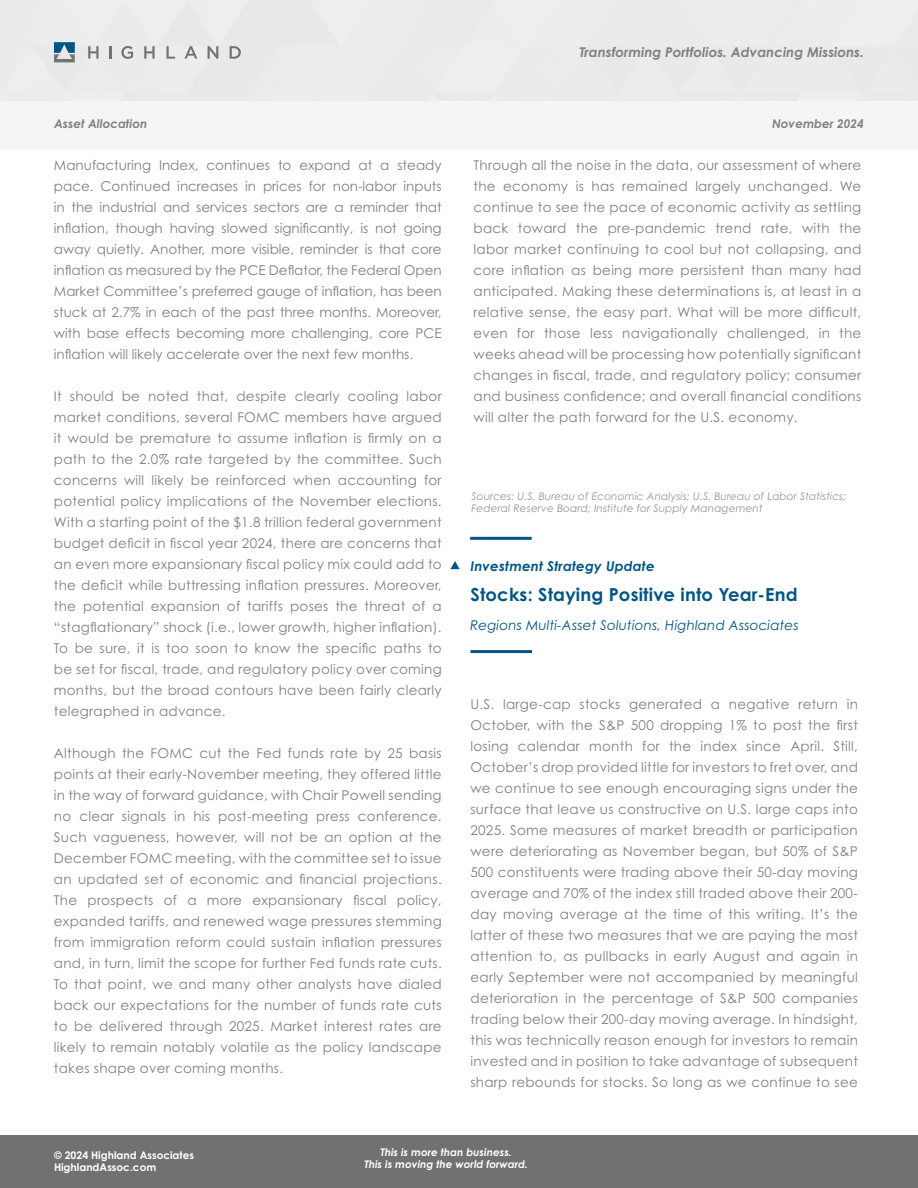
<style>
.page{position:relative;width:918px;height:1188px;background:#fff}
.page>*{position:absolute;margin:0;border:0;box-sizing:border-box;transform-origin:0 0}
.t1{font:700 18px "Century Gothic Std";letter-spacing:.01em;color:#005587}
.t2{font:13.5px/21px "Century Gothic Std";letter-spacing:.02em;color:#7e8083;text-align:justify}
.t3{font:italic 13.5px "Century Gothic Std";letter-spacing:.01em;color:#005587}
.t4{font:italic 700 13.5px "Century Gothic Std";color:#7e8083}
.t5{font:italic 700 13.5px "Century Gothic Std";letter-spacing:.01em;color:#005587}
.t6{font:italic 700 12px "Century Gothic Std";color:#7e8083}
.t7{font:italic 10.5px/12.6px "Century Gothic Std";letter-spacing:.01em;color:#939598}
.t8{font:italic 700 10.5px/12.6px "Century Gothic Std";color:#fff;text-align:center}
.t9{font:700 10.5px/12.6px "Century Gothic Std";color:#fff}
</style>
<div class="page">
<div style="left:0;top:1135px;width:918px;height:53px;background:#707272"></div>
<svg style="left:54px;top:42px;width:21px;height:20px"></svg>
<svg style="left:88px;top:46px;width:11px;height:13px"></svg>
<svg style="left:110px;top:46px;width:2px;height:13px"></svg>
<svg style="left:121px;top:46px;width:12px;height:13px"></svg>
<svg style="left:144px;top:46px;width:11px;height:13px"></svg>
<svg style="left:166px;top:46px;width:9px;height:13px"></svg>
<svg style="left:184px;top:46px;width:13px;height:13px"></svg>
<svg style="left:208px;top:46px;width:10px;height:13px"></svg>
<svg style="left:230px;top:46px;width:11px;height:13px"></svg>
<div style="left:0;top:102px;width:918px;height:48px;background:#f5f5f5"></div>
<svg style="left:450px;top:561px;width:10px;height:8px"></svg>
<hr style="left:470px;top:537px;width:62px;height:3px;background:#005587">
<hr style="left:470px;top:650px;width:62px;height:3px;background:#005587">
<p class="t6" style="left:54px;top:116px;width:95px">Asset Allocation</p>
<p class="t2" style="left:54px;top:154px;width:389px">Manufacturing Index, continues to expand at a steady pace. Continued increases in prices for non-labor inputs in the industrial and services sectors are a reminder that inflation, though having slowed significantly, is not going away quietly. Another, more visible, reminder is that core inflation as measured by the PCE Deflator, the Federal Open Market Committee’s preferred gauge of inflation, has been stuck at 2.7% in each of the past three months. Moreover, with base effects becoming more challenging, core PCE inflation will likely accelerate over the next few months.</p>
<p class="t2" style="left:54px;top:385px;width:389px">It should be noted that, despite clearly cooling labor market conditions, several FOMC members have argued it would be premature to assume inflation is firmly on a path to the 2.0% rate targeted by the committee. Such concerns will likely be reinforced when accounting for potential policy implications of the November elections.<br>With a starting point of the $1.8 trillion federal government budget deficit in fiscal year 2024, there are concerns that an even more expansionary fiscal policy mix could add to the deficit while buttressing inflation pressures. Moreover, the potential expansion of tariffs poses the threat of a “stagflationary” shock (i.e., lower growth, higher inflation).<br>To be sure, it is too soon to know the specific paths to be set for fiscal, trade, and regulatory policy over coming months, but the broad contours have been fairly clearly telegraphed in advance.</p>
<p class="t2" style="left:54px;top:742px;width:389px">Although the FOMC cut the Fed funds rate by 25 basis points at their early-November meeting, they offered little in the way of forward guidance, with Chair Powell sending no clear signals in his post-meeting press conference.<br>Such vagueness, however, will not be an option at the December FOMC meeting, with the committee set to issue an updated set of economic and financial projections.<br>The prospects of a more expansionary fiscal policy, expanded tariffs, and renewed wage pressures stemming from immigration reform could sustain inflation pressures and, in turn, limit the scope for further Fed funds rate cuts.<br>To that point, we and many other analysts have dialed back our expectations for the number of funds rate cuts to be delivered through 2025. Market interest rates are likely to remain notably volatile as the policy landscape takes shape over coming months.</p>
<p class="t4" style="left:579px;top:44px;width:286px">Transforming Portfolios. Advancing Missions.</p>
<p class="t6" style="left:772px;top:116px;width:93px">November 2024</p>
<p class="t2" style="left:474px;top:155px;width:389px">Through all the noise in the data, our assessment of where the economy is has remained largely unchanged. We continue to see the pace of economic activity as settling back toward the pre-pandemic trend rate, with the labor market continuing to cool but not collapsing, and core inflation as being more persistent than many had anticipated. Making these determinations is, at least in a relative sense, the easy part. What will be more difficult, even for those less navigationally challenged, in the weeks ahead will be processing how potentially significant changes in fiscal, trade, and regulatory policy; consumer and business confidence; and overall financial conditions will alter the path forward for the U.S. economy.</p>
<p class="t7" style="left:471px;top:490px;width:376px">Sources: U.S. Bureau of Economic Analysis; U.S. Bureau of Labor Statistics;<br>Federal Reserve Board; Institute for Supply Management</p>
<p class="t5" style="left:470px;top:557px;width:186px">Investment Strategy Update</p>
<h1 class="t1" style="left:470px;top:584px;width:329px">Stocks: Staying Positive into Year-End</h1>
<p class="t3" style="left:470px;top:617px;width:330px">Regions Multi-Asset Solutions, Highland Associates</p>
<p class="t2" style="left:470px;top:694px;width:389px">U.S. large-cap stocks generated a negative return in October, with the S&amp;P 500 dropping 1% to post the first losing calendar month for the index since April. Still, October’s drop provided little for investors to fret over, and we continue to see enough encouraging signs under the surface that leave us constructive on U.S. large caps into 2025. Some measures of market breadth or participation were deteriorating as November began, but 50% of S&amp;P 500 constituents were trading above their 50-day moving average and 70% of the index still traded above their 200- day moving average at the time of this writing. It’s the latter of these two measures that we are paying the most attention to, as pullbacks in early August and again in early September were not accompanied by meaningful deterioration in the percentage of S&amp;P 500 companies trading below their 200-day moving average. In hindsight, this was technically reason enough for investors to remain invested and in position to take advantage of subsequent sharp rebounds for stocks. So long as we continue to see</p>
<p class="t9" style="left:54px;top:1149px;width:142px">© 2024 Highland Associates<br>HighlandAssoc.com</p>
<p class="t8" style="left:364px;top:1146px;width:165px">This is more than business.<br>This is moving the world forward.</p>
</div>
